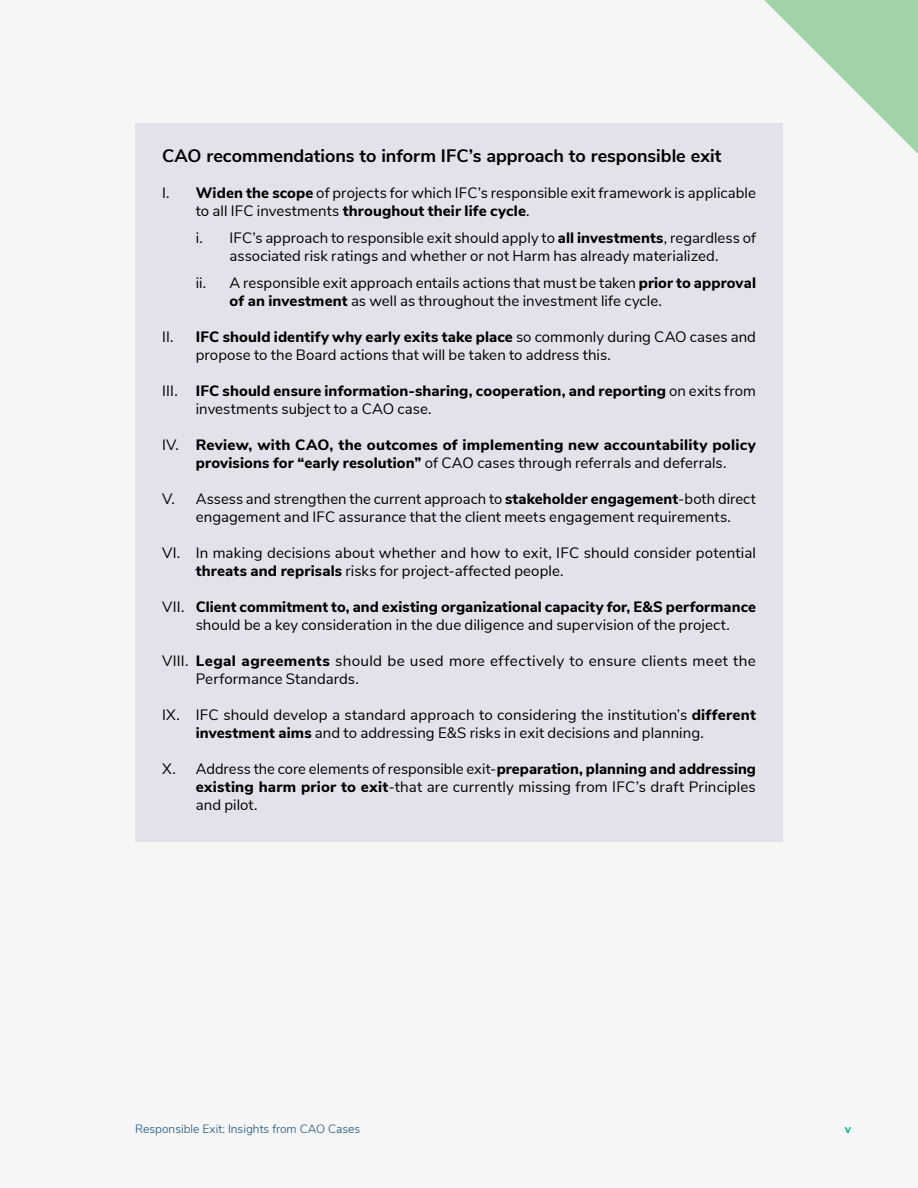
<style>
.page{position:relative;width:918px;height:1188px;background:#f6f6f6}
.page>*{position:absolute;margin:0;border:0;box-sizing:border-box;transform-origin:0 0}
.FM_Box_Title{font:700 18px "Nunito Sans";color:#000}
.t1{font:15px/18px "Nunito Sans";letter-spacing:.005em;color:#000}
.t2{font:800 15px/18px "Nunito Sans";letter-spacing:.015em;color:#000}
.t3{font:300 12px "Nunito Sans";color:#155180}
.t4{font:700 12px "Nunito Sans";color:#00b287}
.s1{font-weight:800}
.s2{font-weight:400}
</style>
<div class="page">
<div style="left:135px;top:124px;width:648px;height:58px;background:#e1e2ea"></div>
<div style="left:135px;top:169px;width:648px;height:79px;background:#e1e2ea"></div>
<div style="left:135px;top:214px;width:648px;height:79px;background:#e1e2ea"></div>
<div style="left:135px;top:259px;width:648px;height:79px;background:#e1e2ea"></div>
<div style="left:135px;top:313px;width:648px;height:79px;background:#e1e2ea"></div>
<div style="left:135px;top:367px;width:648px;height:79px;background:#e1e2ea"></div>
<div style="left:135px;top:421px;width:648px;height:79px;background:#e1e2ea"></div>
<div style="left:135px;top:475px;width:648px;height:79px;background:#e1e2ea"></div>
<div style="left:135px;top:529px;width:648px;height:79px;background:#e1e2ea"></div>
<div style="left:135px;top:583px;width:648px;height:79px;background:#e1e2ea"></div>
<div style="left:135px;top:637px;width:648px;height:79px;background:#e1e2ea"></div>
<div style="left:135px;top:691px;width:648px;height:79px;background:#e1e2ea"></div>
<div style="left:135px;top:745px;width:648px;height:97px;background:#e1e2ea"></div>
<svg style="left:764px;top:0;width:154px;height:154px"></svg>
<p class="FM_Box_Title" style="left:162px;top:143px;width:561px">CAO recommendations to inform IFC’s approach to responsible exit</p>
<p class="t1" style="left:196px;top:183px;width:562px;text-indent:-34px">I. <span class="s1">Widen the scope</span> of projects for which IFC’s responsible exit framework is applicable to all IFC investments <span class="s1">throughout their life cycle</span>.</p>
<p class="t1" style="left:196px;top:228px;width:562px;text-align:center">i. IFC’s approach to responsible exit should apply to <span class="s1">all investments</span>, regardless of associated risk ratings and whether or not Harm has already materialized.</p>
<p class="t1" style="left:230px;top:273px;width:528px;text-indent:-34px">ii. A responsible exit approach entails actions that must be taken <span class="s1">prior to approval of an investment</span> as well as throughout the investment life cycle.</p>
<p class="t1" style="left:196px;top:327px;width:562px;text-indent:-34px">II. <span class="s1">IFC should identify why early exits take place</span> so commonly during CAO cases and propose to the Board actions that will be taken to address this.</p>
<p class="t2" style="left:196px;top:381px;width:562px;text-indent:-34px"><span class="s2">III.</span> IFC should ensure information-sharing, cooperation, and reporting <span class="s2">on exits from investments subject to a CAO case.</span></p>
<p class="t2" style="left:162px;top:435px;width:595px;text-align:center"><span class="s2">IV.</span> Review, with CAO, the outcomes of implementing new accountability policy provisions for “early resolution” <span class="s2">of CAO cases through referrals and deferrals.</span></p>
<p class="t1" style="left:162px;top:489px;width:595px;text-align:center">V. Assess and strengthen the current approach to <span class="s1">stakeholder engagement</span>-both direct engagement and IFC assurance that the client meets engagement requirements.</p>
<p class="t1" style="left:196px;top:543px;width:562px;text-indent:-34px">VI. In making decisions about whether and how to exit, IFC should consider potential <span class="s1">threats and reprisals</span> risks for project-affected people.</p>
<p class="t1" style="left:162px;top:597px;width:596px;text-align:center">VII. <span class="s1">Client commitment to, and existing organizational capacity for, E&amp;S performance </span>should be a key consideration in the due diligence and supervision of the project.</p>
<p class="t1" style="left:196px;top:651px;width:562px;text-indent:-34px">VIII. <span class="s1">Legal agreements</span> should be used more effectively to ensure clients meet the<br>Performance Standards.</p>
<p class="t1" style="left:196px;top:705px;width:562px;text-indent:-34px">IX. IFC should develop a standard approach to considering the institution’s <span class="s1">different investment aims</span> and to addressing E&amp;S risks in exit decisions and planning.</p>
<p class="t1" style="left:196px;top:759px;width:562px;text-align:justify;text-indent:-34px">X. Address the core elements of responsible exit-<span class="s1">preparation, planning and addressing existing harm prior to exit</span>-that are currently missing from IFC’s draft Principles and pilot.</p>
<p class="t3" style="left:135px;top:1120px;width:227px">Responsible Exit: Insights from CAO Cases</p>
<p class="t4" style="left:845px;top:1120px;width:8px">v</p>
</div>
